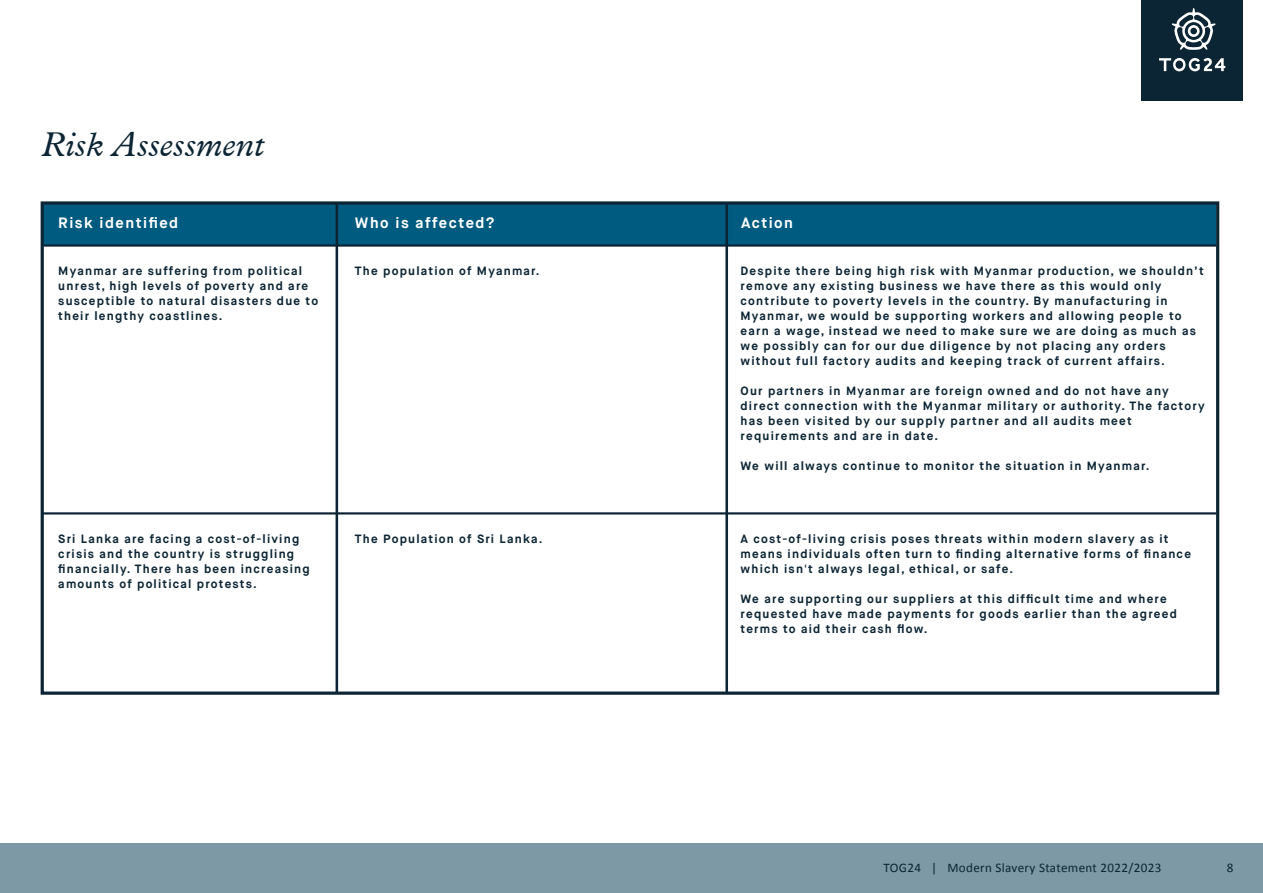
<style>
.page{position:relative;width:1263px;height:893px;background:#fff}
.page>*{position:absolute;margin:0;border:0;box-sizing:border-box;transform-origin:0 0}
.t1{font:italic 34.35px "Plantin MT Pro";color:#0c2534}
.t2{font:700 15px "Maison Neue";letter-spacing:.1em;color:#fff}
.t3{font:13.05px "Calibri";letter-spacing:.025em;color:#0c2534}
.t4{font:700 12px/15px "Maison Neue";letter-spacing:.1em;color:#0c2534}
</style>
<div class="page">
<div style="left:1141px;top:0;width:102px;height:101px;background:#0c2534"></div>
<div style="left:0;top:843px;width:1263px;height:50px;background:#7c99a5"></div>
<svg style="left:1159px;top:58px;width:66px;height:14px"></svg>
<svg style="left:1172px;top:8px;width:43px;height:42px"></svg>
<div style="left:44px;top:203px;width:1172px;height:43px;background:#005b80"></div>
<div style="left:41px;top:201px;width:1178px;height:494px;border:3px solid #0c2534"></div>
<hr style="left:336px;top:203px;width:2px;height:490px;background:#0c2534">
<hr style="left:725px;top:203px;width:3px;height:490px;background:#0c2534">
<hr style="left:42px;top:512px;width:1174px;height:2px;background:#0c2534">
<hr style="left:44px;top:244px;width:1172px;height:3px;background:#0c2534">
<h1 class="t1" style="left:41px;top:124px;width:224px">Risk Assessment</h1>
<p class="t2" style="left:58px;top:213px;width:121px">Risk identified</p>
<p class="t2" style="left:355px;top:213px;width:141px">Who is affected?</p>
<p class="t2" style="left:741px;top:213px;width:54px">Action</p>
<p class="t4" style="left:58px;top:264px;width:261px">Myanmar are suffering from political unrest, high levels of poverty and are susceptible to natural disasters due to their lengthy coastlines.</p>
<p class="t4" style="left:355px;top:264px;width:186px">The population of Myanmar.</p>
<p class="t4" style="left:740px;top:264px;width:465px">Despite there being high risk with Myanmar production, we shouldn’t remove any existing business we have there as this would only contribute to poverty levels in the country. By manufacturing in Myanmar, we would be supporting workers and allowing people to earn a wage, instead we need to make sure we are doing as much as we possibly can for our due diligence by not placing any orders without full factory audits and keeping track of current affairs.</p>
<p class="t4" style="left:740px;top:384px;width:466px">Our partners in Myanmar are foreign owned and do not have any direct connection with the Myanmar military or authority. The factory has been visited by our supply partner and all audits meet requirements and are in date.</p>
<p class="t4" style="left:740px;top:459px;width:410px">We will always continue to monitor the situation in Myanmar.</p>
<p class="t4" style="left:58px;top:532px;width:253px">Sri Lanka are facing a cost-of-living crisis and the country is struggling financially. There has been increasing amounts of political protests.</p>
<p class="t4" style="left:355px;top:532px;width:189px">The Population of Sri Lanka.</p>
<p class="t4" style="left:740px;top:532px;width:452px">A cost-of-living crisis poses threats within modern slavery as it means individuals often turn to finding alternative forms of finance which isn't always legal, ethical, or safe.</p>
<p class="t4" style="left:740px;top:592px;width:438px">We are supporting our suppliers at this difficult time and where requested have made payments for goods earlier than the agreed terms to aid their cash flow.</p>
<p class="t3" style="left:883px;top:859px;width:279px">TOG24 | Modern Slavery Statement 2022/2023</p>
<p class="t3" style="left:1227px;top:859px;width:8px">8</p>
</div>
